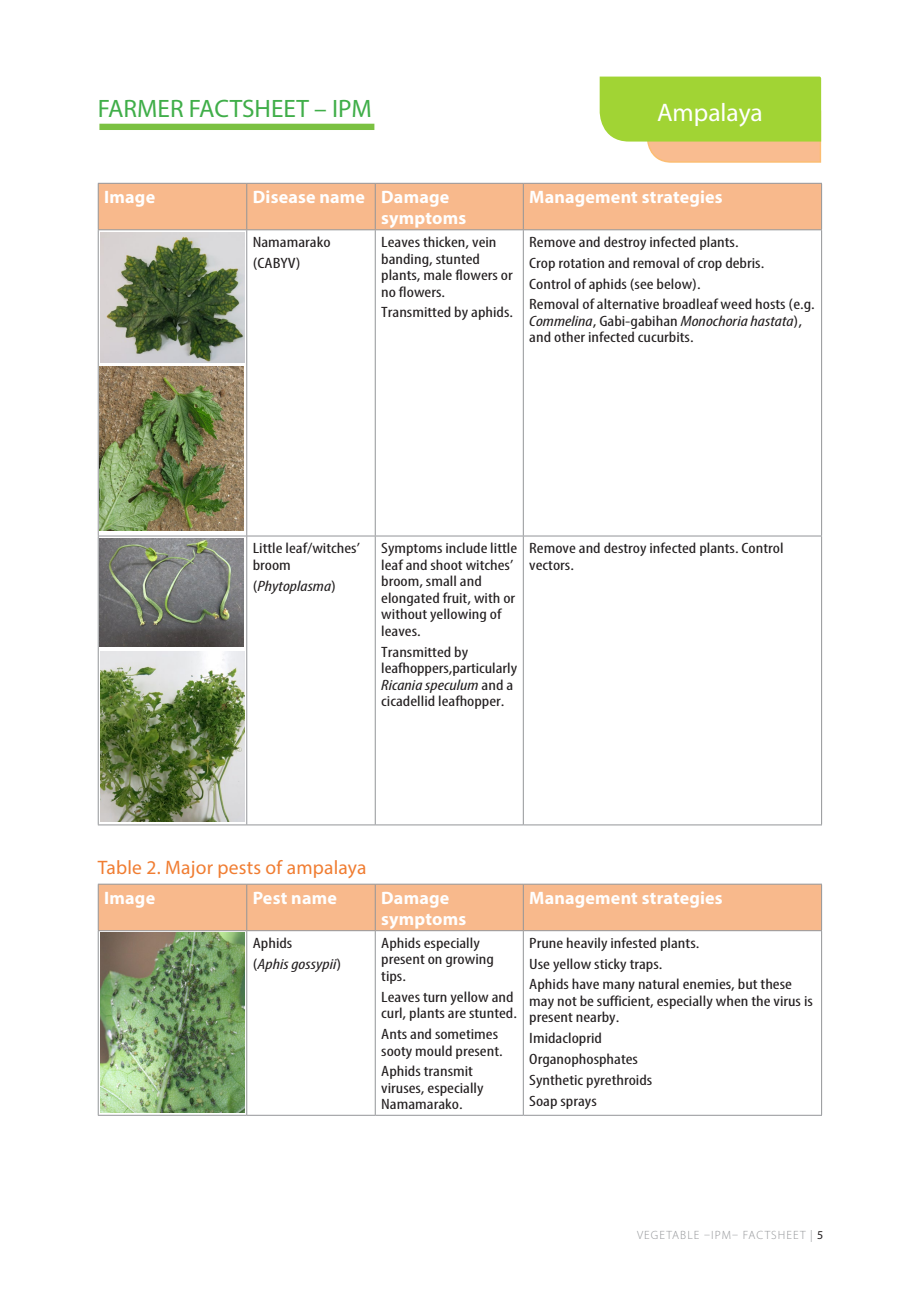
<style>
.page{position:relative;width:919px;height:1289px;background:#fff}
.page>*{position:absolute;margin:0;border:0;box-sizing:border-box;transform-origin:0 0}
.t1{font:25.5px "Myriad Pro";color:#fff}
.t2{font:25.2px "Myriad Pro";color:#40ae49}
.heading2{font:19.5px "Myriad Pro";letter-spacing:.01em;color:#f07d32}
.heading3_table_headi{font:700 18px/21px "Myriad Pro";letter-spacing:.01em;color:#fff}
.Table_text_Phillipin{font:condensed 15px/16.5px "Myriad Pro";color:#231f20;scale:1.25 1}
.Table_text_Phillipin-2{font:italic condensed 15px "Myriad Pro";color:#231f20;scale:1.25 1}
.t3{font:300 12px "Myriad Pro";letter-spacing:.09em;color:#939598}
.s1{font-style:italic}
.s2{font-style:normal}
.s3{font-weight:400;color:#231f20}
</style>
<div class="page">
<div style="left:99px;top:184px;width:722px;height:45px;background:#f8b98c"></div>
<hr style="left:98px;top:230px;width:1px;height:305px;background:#939598">
<hr style="left:246px;top:230px;width:1px;height:305px;background:#939598">
<hr style="left:375px;top:230px;width:1px;height:305px;background:#939598">
<hr style="left:523px;top:230px;width:1px;height:305px;background:#939598">
<hr style="left:821px;top:230px;width:1px;height:305px;background:#939598">
<hr style="left:98px;top:535px;width:149px;height:1px;background:#939598">
<hr style="left:247px;top:535px;width:128px;height:1px;background:#939598">
<hr style="left:375px;top:535px;width:148px;height:1px;background:#939598">
<hr style="left:523px;top:535px;width:298px;height:1px;background:#939598">
<hr style="left:98px;top:536px;width:1px;height:288px;background:#939598">
<hr style="left:246px;top:536px;width:1px;height:288px;background:#939598">
<hr style="left:375px;top:536px;width:1px;height:288px;background:#939598">
<hr style="left:523px;top:536px;width:1px;height:288px;background:#939598">
<hr style="left:821px;top:536px;width:1px;height:288px;background:#939598">
<hr style="left:98px;top:183px;width:149px;height:1px;background:#939598">
<hr style="left:98px;top:184px;width:1px;height:45px;background:#939598">
<hr style="left:247px;top:183px;width:128px;height:1px;background:#939598">
<hr style="left:246px;top:184px;width:1px;height:45px;background:#939598">
<hr style="left:375px;top:183px;width:148px;height:1px;background:#939598">
<hr style="left:375px;top:184px;width:1px;height:45px;background:#939598">
<hr style="left:523px;top:183px;width:298px;height:1px;background:#939598">
<hr style="left:523px;top:184px;width:1px;height:45px;background:#939598">
<hr style="left:821px;top:184px;width:1px;height:45px;background:#939598">
<hr style="left:98px;top:229px;width:149px;height:1px;background:#939598">
<hr style="left:247px;top:229px;width:128px;height:1px;background:#939598">
<hr style="left:375px;top:229px;width:148px;height:1px;background:#939598">
<hr style="left:523px;top:229px;width:298px;height:1px;background:#939598">
<hr style="left:98px;top:824px;width:149px;height:1px;background:#939598">
<hr style="left:247px;top:824px;width:128px;height:1px;background:#939598">
<hr style="left:375px;top:824px;width:148px;height:1px;background:#939598">
<hr style="left:523px;top:824px;width:298px;height:1px;background:#939598">
<img style="left:100px;top:651px;width:145px;height:170px">
<img style="left:99px;top:367px;width:145px;height:164px">
<img style="left:100px;top:233px;width:144px;height:129px">
<img style="left:99px;top:538px;width:144px;height:108px">
<div style="left:99px;top:884px;width:722px;height:46px;background:#f8b98c"></div>
<hr style="left:98px;top:931px;width:1px;height:183px;background:#939598">
<hr style="left:246px;top:931px;width:1px;height:183px;background:#939598">
<hr style="left:375px;top:931px;width:1px;height:183px;background:#939598">
<hr style="left:523px;top:931px;width:1px;height:183px;background:#939598">
<hr style="left:821px;top:931px;width:1px;height:183px;background:#939598">
<hr style="left:98px;top:1114px;width:149px;height:1px;background:#939598">
<hr style="left:247px;top:1114px;width:128px;height:1px;background:#939598">
<hr style="left:375px;top:1114px;width:148px;height:1px;background:#939598">
<hr style="left:523px;top:1114px;width:298px;height:1px;background:#939598">
<hr style="left:98px;top:883px;width:149px;height:1px;background:#939598">
<hr style="left:98px;top:884px;width:1px;height:46px;background:#939598">
<hr style="left:247px;top:883px;width:128px;height:1px;background:#939598">
<hr style="left:246px;top:884px;width:1px;height:46px;background:#939598">
<hr style="left:375px;top:883px;width:148px;height:1px;background:#939598">
<hr style="left:375px;top:884px;width:1px;height:46px;background:#939598">
<hr style="left:523px;top:883px;width:298px;height:1px;background:#939598">
<hr style="left:523px;top:884px;width:1px;height:46px;background:#939598">
<hr style="left:821px;top:884px;width:1px;height:46px;background:#939598">
<hr style="left:98px;top:930px;width:149px;height:1px;background:#939598">
<hr style="left:247px;top:930px;width:128px;height:1px;background:#939598">
<hr style="left:375px;top:930px;width:148px;height:1px;background:#939598">
<hr style="left:523px;top:930px;width:298px;height:1px;background:#939598">
<img style="left:100px;top:932px;width:145px;height:180px">
<svg style="left:599px;top:77px;width:222px;height:86px;background:#b8d254"></svg>
<div style="left:99px;top:124px;width:275px;height:6px;background:#7bc142"></div>
<h2 class="t2" style="left:98px;top:93px;width:275px">FARMER FACTSHEET – IPM</h2>
<h1 class="t1" style="left:657px;top:96px;width:107px">Ampalaya</h1>
<p class="heading3_table_headi" style="left:104px;top:186px;width:52px">Image</p>
<p class="heading3_table_headi" style="left:253px;top:186px;width:114px">Disease name</p>
<p class="heading3_table_headi" style="left:381px;top:186px;width:86px">Damage symptoms</p>
<p class="heading3_table_headi" style="left:529px;top:186px;width:195px">Management strategies</p>
<p class="Table_text_Phillipin" style="left:253px;top:234px;width:64px">Namamarako</p>
<p class="Table_text_Phillipin" style="left:253px;top:254px;width:40px">(CABYV)</p>
<p class="Table_text_Phillipin" style="left:529px;top:234px;width:169px">Remove and destroy infected plants.</p>
<p class="Table_text_Phillipin" style="left:529px;top:254px;width:189px">Crop rotation and removal of crop debris.</p>
<p class="Table_text_Phillipin" style="left:529px;top:275px;width:139px">Control of aphids (see below).</p>
<p class="Table_text_Phillipin" style="left:529px;top:296px;width:230px">Removal of alternative broadleaf weed hosts (e.g.<br><span class="s1">Commelina</span>, Gabi-gabihan <span class="s1">Monochoria hastata</span>), and other infected cucurbits.</p>
<p class="Table_text_Phillipin" style="left:381px;top:234px;width:107px">Leaves thicken, vein banding, stunted plants, male flowers or no flowers.</p>
<p class="Table_text_Phillipin" style="left:381px;top:304px;width:107px">Transmitted by aphids.</p>
<p class="Table_text_Phillipin" style="left:253px;top:540px;width:87px">Little leaf/witches’ broom</p>
<p class="Table_text_Phillipin-2" style="left:253px;top:576px;width:68px"><span class="s2">(</span>Phytoplasma<span class="s2">)</span></p>
<p class="Table_text_Phillipin" style="left:381px;top:540px;width:110px">Symptoms include little leaf and shoot witches’ broom, small and elongated fruit, with or without yellowing of leaves.</p>
<p class="Table_text_Phillipin" style="left:381px;top:643px;width:110px">Transmitted by leafhoppers,particularly<br><span class="s1">Ricania speculum</span> and a cicadellid leafhopper.</p>
<p class="Table_text_Phillipin" style="left:529px;top:540px;width:205px">Remove and destroy infected plants. Control vectors.</p>
<p class="heading2" style="left:98px;top:855px;width:270px">Table 2. Major pests of ampalaya</p>
<p class="heading3_table_headi" style="left:104px;top:886px;width:52px">Image</p>
<p class="heading3_table_headi" style="left:253px;top:886px;width:86px">Pest name</p>
<p class="heading3_table_headi" style="left:381px;top:886px;width:86px">Damage symptoms</p>
<p class="heading3_table_headi" style="left:529px;top:886px;width:195px">Management strategies</p>
<p class="Table_text_Phillipin" style="left:253px;top:934px;width:33px">Aphids</p>
<p class="Table_text_Phillipin-2" style="left:253px;top:954px;width:72px"><span class="s2">(</span>Aphis gossypii<span class="s2">)</span></p>
<p class="Table_text_Phillipin" style="left:529px;top:934px;width:138px">Prune heavily infested plants.</p>
<p class="Table_text_Phillipin" style="left:529px;top:955px;width:108px">Use yellow sticky traps.</p>
<p class="Table_text_Phillipin" style="left:529px;top:976px;width:228px">Aphids have many natural enemies, but these may not be sufficient, especially when the virus is present nearby.</p>
<p class="Table_text_Phillipin" style="left:529px;top:1029px;width:60px">Imidacloprid</p>
<p class="Table_text_Phillipin" style="left:529px;top:1050px;width:88px">Organophosphates</p>
<p class="Table_text_Phillipin" style="left:529px;top:1071px;width:100px">Synthetic pyrethroids</p>
<p class="Table_text_Phillipin" style="left:529px;top:1092px;width:55px">Soap sprays</p>
<p class="Table_text_Phillipin" style="left:381px;top:934px;width:92px">Aphids especially present on growing tips.</p>
<p class="Table_text_Phillipin" style="left:381px;top:988px;width:110px">Leaves turn yellow and curl, plants are stunted.</p>
<p class="Table_text_Phillipin" style="left:381px;top:1025px;width:99px">Ants and sometimes sooty mould present.</p>
<p class="Table_text_Phillipin" style="left:381px;top:1062px;width:83px">Aphids transmit viruses, especially<br>Namamarako.</p>
<p class="t3" style="left:637px;top:1227px;width:188px">VEGETABLE –IPM– FACTSHEET | <span class="s3">5</span></p>
</div>
